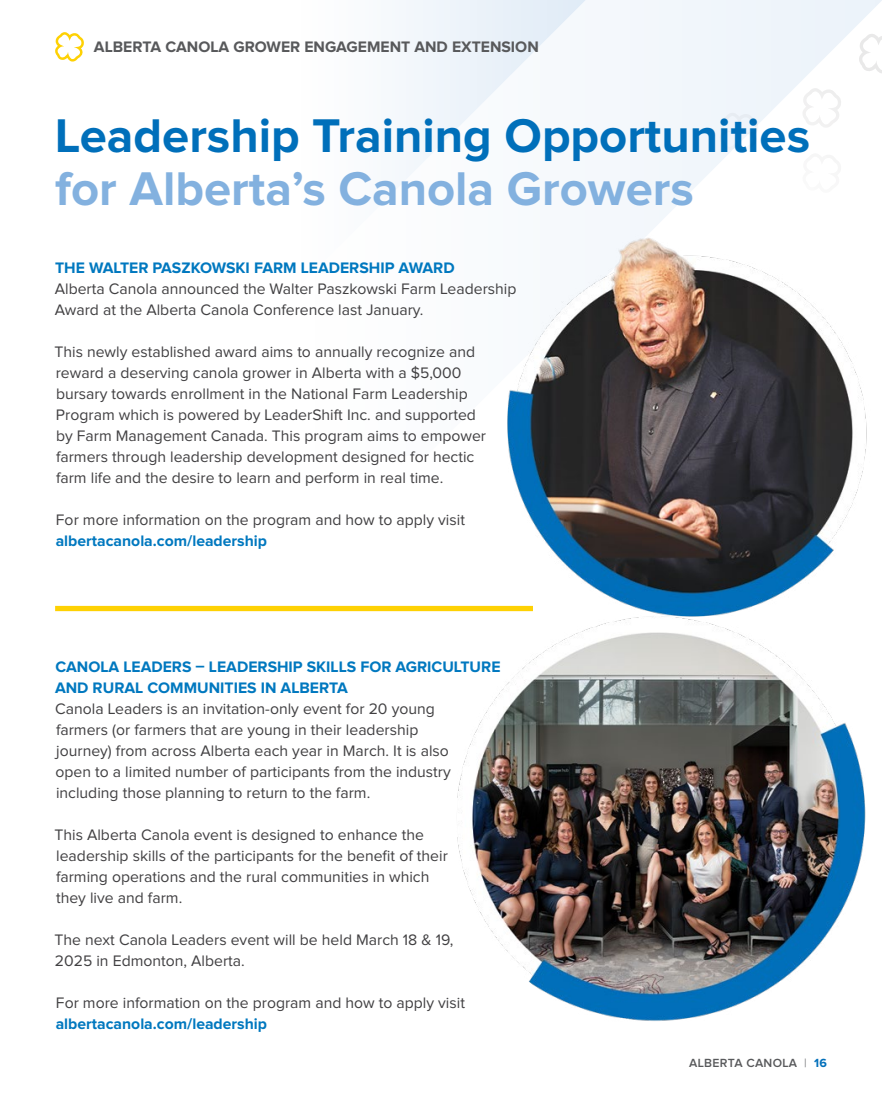
<style>
.page{position:relative;width:882px;height:1103px;background:#fff}
.page>*{position:absolute;margin:0;border:0;box-sizing:border-box;transform-origin:0 0}
.t1{font:700 49px "Proxima Nova";color:#006fba}
.t2{font:700 49px "Proxima Nova";color:#83b1df}
.t3{font:15.75px/21px "Proxima Nova";color:#414042}
.t4{font:700 15.75px/21px "Proxima Nova";color:#0078bf}
.t5{font:700 15.75px "Proxima Nova";color:#58595b}
.t6{font:600 12.25px "Proxima Nova";letter-spacing:.025em;color:#58595b}
.s1{font-weight:300}
.s2{font-weight:700;color:#006fba}
</style>
<div class="page">
<svg style="left:786px;top:0;width:96px;height:96px;fill:#eef4fa"></svg>
<svg style="left:399px;top:0;width:387px;height:229px;fill:#f4f8fc"></svg>
<svg style="left:55px;top:32px;width:29px;height:30px"></svg>
<svg style="left:802px;top:88px;width:40px;height:39px"></svg>
<svg style="left:719px;top:112px;width:40px;height:40px"></svg>
<svg style="left:858px;top:33px;width:24px;height:40px"></svg>
<div style="left:55px;top:606px;width:478px;height:5px;background:#fed103"></div>
<img style="left:453px;top:605px;width:413px;height:416px">
<img style="left:500px;top:229px;width:367px;height:402px">
<p class="t5" style="left:94px;top:40px;width:446px">ALBERTA CANOLA GROWER ENGAGEMENT AND EXTENSION</p>
<h1 class="t1" style="left:55px;top:113px;width:756px">Leadership Training Opportunities</h1>
<h1 class="t2" style="left:55px;top:166px;width:640px">for Alberta’s Canola Growers</h1>
<p class="t4" style="left:55px;top:258px;width:401px">THE WALTER PASZKOWSKI FARM LEADERSHIP AWARD</p>
<p class="t3" style="left:55px;top:279px;width:463px">Alberta Canola announced the Walter Paszkowski Farm Leadership<br>Award at the Alberta Canola Conference last January.</p>
<p class="t3" style="left:54px;top:342px;width:433px">This newly established award aims to annually recognize and reward a deserving canola grower in Alberta with a $5,000 bursary towards enrollment in the National Farm Leadership Program which is powered by LeaderShift Inc. and supported by Farm Management Canada. This program aims to empower farmers through leadership development designed for hectic farm life and the desire to learn and perform in real time.</p>
<p class="t3" style="left:56px;top:510px;width:411px">For more information on the program and how to apply visit</p>
<p class="t4" style="left:56px;top:531px;width:213px">albertacanola.com/leadership</p>
<p class="t4" style="left:55px;top:657px;width:447px">CANOLA LEADERS – LEADERSHIP SKILLS FOR AGRICULTURE<br>AND RURAL COMMUNITIES IN ALBERTA</p>
<p class="t3" style="left:55px;top:699px;width:397px">Canola Leaders is an invitation-only event for 20 young farmers (or farmers that are young in their leadership journey) from across Alberta each year in March. It is also open to a limited number of participants from the industry including those planning to return to the farm.</p>
<p class="t3" style="left:54px;top:825px;width:395px">This Alberta Canola event is designed to enhance the leadership skills of the participants for the benefit of their farming operations and the rural communities in which they live and farm.</p>
<p class="t3" style="left:54px;top:930px;width:401px">The next Canola Leaders event will be held March 18 &amp; 19,<br>2025 in Edmonton, Alberta.</p>
<p class="t3" style="left:56px;top:993px;width:411px">For more information on the program and how to apply visit</p>
<p class="t4" style="left:56px;top:1014px;width:213px">albertacanola.com/leadership</p>
<p class="t6" style="left:689px;top:1057px;width:139px">ALBERTA CANOLA <span class="s1">|</span> <span class="s2">16</span></p>
</div>
